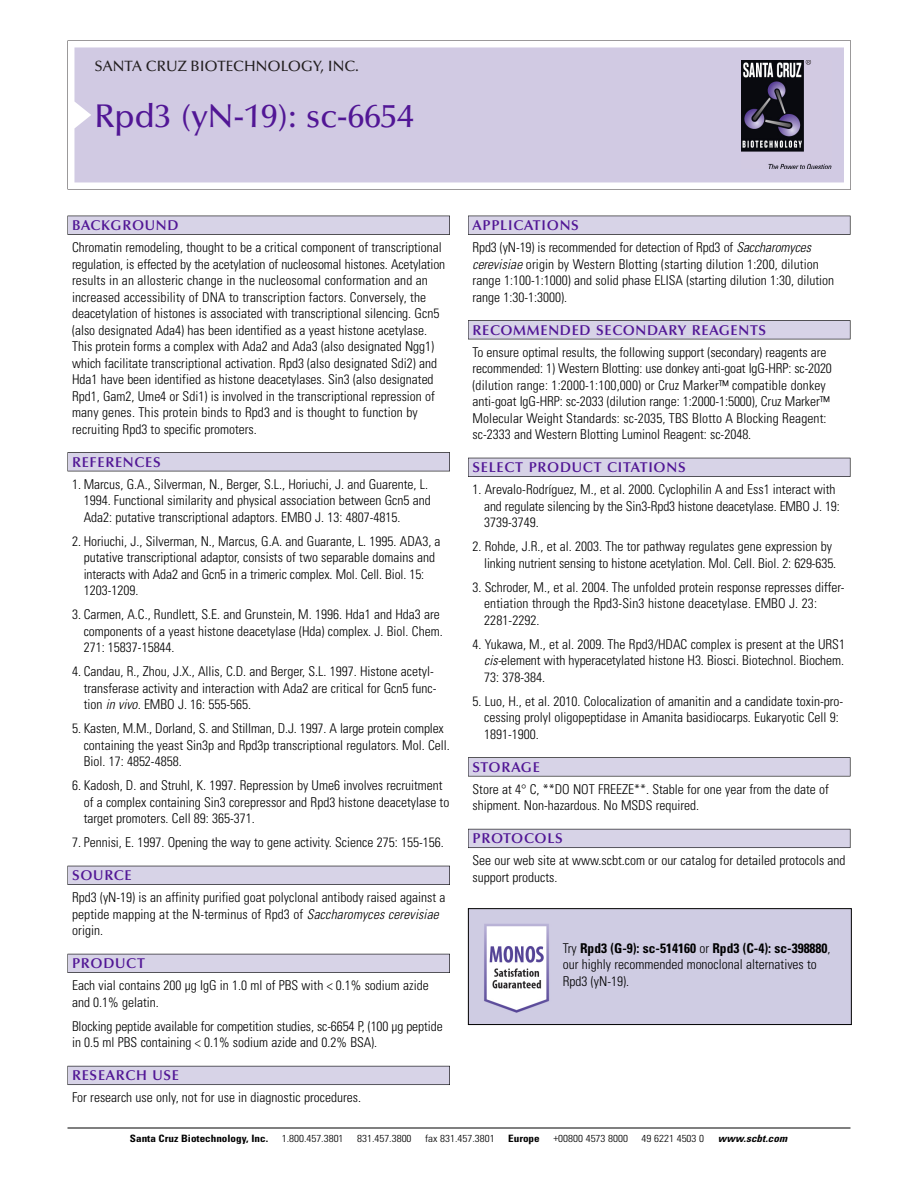
<style>
.page{position:relative;width:918px;height:1188px;background:#fff}
.page>*{position:absolute;margin:0;border:0;box-sizing:border-box;transform-origin:0 0}
.t1{font:500 33px "Optima";color:#511695}
.t2{font:500 15px "Optima";color:#231f20}
.t3{font:600 14.25px "Optima";letter-spacing:.05em;color:#511695}
.t4{font:300 condensed 13.5px/16.5px "Univers";color:#000}
.t5{font:300 condensed 10.2px "Univers";color:#000;scale:1.1 1}
.t6{font:700 condensed 10.2px "Univers";color:#000;scale:1.1 1}
.t7{font:italic 700 condensed 10.2px "Univers";letter-spacing:.005em;color:#000;scale:1.1 1}
.s1{font-style:italic}
.s2{font-weight:700}
</style>
<div class="page">
<svg style="left:68px;top:40px;width:783px;height:149px"></svg>
<div style="left:74px;top:47px;width:770px;height:135px;background:#d1cae3"></div>
<img style="left:741px;top:60px;width:90px;height:108px">
<div style="left:68px;top:216px;width:382px;height:19px;background:#525155"></div>
<div style="left:68px;top:216px;width:381px;height:18px;background:#d7d3e7"></div>
<div style="left:68px;top:452px;width:382px;height:19px;background:#525155"></div>
<div style="left:68px;top:453px;width:381px;height:18px;background:#d7d3e7"></div>
<div style="left:68px;top:866px;width:382px;height:19px;background:#525158"></div>
<div style="left:68px;top:866px;width:381px;height:18px;background:#d7d3e7"></div>
<div style="left:68px;top:954px;width:382px;height:19px;background:#54535a"></div>
<div style="left:68px;top:954px;width:381px;height:18px;background:#d7d3e7"></div>
<div style="left:68px;top:1066px;width:382px;height:19px;background:#5b5a62"></div>
<div style="left:68px;top:1066px;width:381px;height:18px;background:#d7d3e7"></div>
<div style="left:468px;top:216px;width:382px;height:19px;background:#525155"></div>
<div style="left:468px;top:216px;width:382px;height:18px;background:#d7d3e7"></div>
<div style="left:468px;top:320px;width:382px;height:19px;background:#525155"></div>
<div style="left:468px;top:321px;width:382px;height:18px;background:#d7d3e7"></div>
<div style="left:468px;top:458px;width:382px;height:19px;background:#525158"></div>
<div style="left:468px;top:458px;width:382px;height:18px;background:#d7d3e7"></div>
<div style="left:468px;top:757px;width:382px;height:19px;background:#575759"></div>
<div style="left:468px;top:758px;width:382px;height:18px;background:#d7d3e7"></div>
<div style="left:468px;top:829px;width:382px;height:19px;background:#5b5a62"></div>
<div style="left:468px;top:829px;width:382px;height:18px;background:#d7d3e7"></div>
<hr style="left:68px;top:1128px;width:782px;height:1px;background:#000">
<img style="left:470px;top:910px;width:380px;height:113px">
<div style="left:468px;top:908px;width:384px;height:117px;border:1px solid #000"></div>
<p class="t2" style="left:94px;top:61px;width:266px">SANTA CRUZ BIOTECHNOLOGY, INC.</p>
<h1 class="t1" style="left:94px;top:103px;width:321px">Rpd3 (yN-19): sc-6654</h1>
<p class="t3" style="left:72px;top:219px;width:108px">BACKGROUND</p>
<p class="t4" style="left:72px;top:240px;width:375px">Chromatin remodeling, thought to be a critical component of transcriptional regulation, is effected by the acetylation of nucleosomal histones. Acetylation results in an allosteric change in the nucleosomal conformation and an increased accessibility of DNA to transcription factors. Conversely, the deacetylation of histones is associated with transcriptional silencing. Gcn5 (also designated Ada4) has been identified as a yeast histone acetylase.<br>This protein forms a complex with Ada2 and Ada3 (also designated Ngg1) which facilitate transcriptional activation. Rpd3 (also designated Sdi2) and Hda1 have been identified as histone deacetylases. Sin3 (also designated Rpd1, Gam2, Ume4 or Sdi1) is involved in the transcriptional repression of many genes. This protein binds to Rpd3 and is thought to function by recruiting Rpd3 to specific promoters.</p>
<p class="t3" style="left:72px;top:456px;width:90px">REFERENCES</p>
<p class="t4" style="left:84px;top:477px;width:349px;text-indent:-12px">1. Marcus, G.A., Silverman, N., Berger, S.L., Horiuchi, J. and Guarente, L.<br>1994. Functional similarity and physical association between Gcn5 and<br>Ada2: putative transcriptional adaptors. EMBO J. 13: 4807-4815.</p>
<p class="t4" style="left:84px;top:534px;width:358px;text-indent:-12px">2. Horiuchi, J., Silverman, N., Marcus, G.A. and Guarante, L. 1995. ADA3, a putative transcriptional adaptor, consists of two separable domains and interacts with Ada2 and Gcn5 in a trimeric complex. Mol. Cell. Biol. 15:<br>1203-1209.</p>
<p class="t4" style="left:84px;top:607px;width:360px;text-indent:-12px">3. Carmen, A.C., Rundlett, S.E. and Grunstein, M. 1996. Hda1 and Hda3 are components of a yeast histone deacetylase (Hda) complex. J. Biol. Chem.<br>271: 15837-15844.</p>
<p class="t4" style="left:84px;top:664px;width:354px;text-indent:-12px">4. Candau, R., Zhou, J.X., Allis, C.D. and Berger, S.L. 1997. Histone acetyl&shy;transferase activity and interaction with Ada2 are critical for Gcn5 func&shy;tion <span class="s1">in vivo.</span> EMBO J. 16: 555-565.</p>
<p class="t4" style="left:84px;top:721px;width:368px;text-indent:-12px">5. Kasten, M.M., Dorland, S. and Stillman, D.J. 1997. A large protein complex containing the yeast Sin3p and Rpd3p transcriptional regulators. Mol. Cell.<br>Biol. 17: 4852-4858.</p>
<p class="t4" style="left:84px;top:778px;width:367px;text-indent:-12px">6. Kadosh, D. and Struhl, K. 1997. Repression by Ume6 involves recruitment of a complex containing Sin3 corepressor and Rpd3 histone deacetylase to target promoters. Cell 89: 365-371.</p>
<p class="t4" style="left:72px;top:835px;width:373px">7. Pennisi, E. 1997. Opening the way to gene activity. Science 275: 155-156.</p>
<p class="t3" style="left:72px;top:870px;width:61px">SOURCE</p>
<p class="t4" style="left:72px;top:890px;width:375px">Rpd3 (yN-19) is an affinity purified goat polyclonal antibody raised against a peptide mapping at the N-terminus of Rpd3 of <span class="s1">Saccharomyces cerevisiae </span>origin.</p>
<p class="t3" style="left:72px;top:958px;width:74px">PRODUCT</p>
<p class="t4" style="left:72px;top:978px;width:358px">Each vial contains 200 µg IgG in 1.0 ml of PBS with &lt; 0.1% sodium azide and 0.1% gelatin.</p>
<p class="t4" style="left:72px;top:1019px;width:372px">Blocking peptide available for competition studies, sc-6654 P, (100 µg peptide in 0.5 ml PBS containing &lt; 0.1% sodium azide and 0.2% BSA).</p>
<p class="t3" style="left:72px;top:1070px;width:109px">RESEARCH USE</p>
<p class="t4" style="left:72px;top:1090px;width:290px">For research use only, not for use in diagnostic procedures.</p>
<p class="t3" style="left:473px;top:219px;width:108px">APPLICATIONS</p>
<p class="t4" style="left:473px;top:240px;width:363px">Rpd3 (yN-19) is recommended for detection of Rpd3 of <span class="s1">Saccharomyces cerevisiae</span> origin by Western Blotting (starting dilution 1:200, dilution range 1:100-1:1000) and solid phase ELISA (starting dilution 1:30, dilution range 1:30-1:3000).</p>
<p class="t3" style="left:473px;top:324px;width:295px">RECOMMENDED SECONDARY REAGENTS</p>
<p class="t4" style="left:473px;top:345px;width:361px">To ensure optimal results, the following support (secondary) reagents are recommended: 1) Western Blotting: use donkey anti-goat IgG-HRP: sc-2020 (dilution range: 1:2000-1:100,000) or Cruz Marker™ compatible donkey anti-goat IgG-HRP: sc-2033 (dilution range: 1:2000-1:5000), Cruz Marker™ Molecular Weight Standards: sc-2035, TBS Blotto A Blocking Reagent: sc-2333 and Western Blotting Luminol Reagent: sc-2048.</p>
<p class="t3" style="left:473px;top:462px;width:215px">SELECT PRODUCT CITATIONS</p>
<p class="t4" style="left:484px;top:482px;width:357px;text-indent:-12px">1. Arevalo-Rodríguez, M., et al. 2000. Cyclophilin A and Ess1 interact with and regulate silencing by the Sin3-Rpd3 histone deacetylase. EMBO J. 19:<br>3739-3749.</p>
<p class="t4" style="left:484px;top:539px;width:354px;text-indent:-12px">2. Rohde, J.R., et al. 2003. The tor pathway regulates gene expression by linking nutrient sensing to histone acetylation. Mol. Cell. Biol. 2: 629-635.</p>
<p class="t4" style="left:484px;top:580px;width:362px;text-indent:-12px">3. Schroder, M., et al. 2004. The unfolded protein response represses differ&shy;entiation through the Rpd3-Sin3 histone deacetylase. EMBO J. 23:<br>2281-2292.</p>
<p class="t4" style="left:484px;top:637px;width:362px;text-align:justify;text-indent:-12px">4. Yukawa, M., et al. 2009. The Rpd3/HDAC complex is present at the URS1 <span class="s1">cis-</span>element with hyperacetylated histone H3. Biosci. Biotechnol. Biochem.<br>73: 378-384.</p>
<p class="t4" style="left:484px;top:694px;width:361px;text-indent:-12px">5. Luo, H., et al. 2010. Colocalization of amanitin and a candidate toxin-pro&shy;cessing prolyl oligopeptidase in Amanita basidiocarps. Eukaryotic Cell 9:<br>1891-1900.</p>
<p class="t3" style="left:473px;top:761px;width:69px">STORAGE</p>
<p class="t4" style="left:473px;top:782px;width:358px">Store at 4° C, **DO NOT FREEZE**. Stable for one year from the date of shipment. Non-hazardous. No MSDS required.</p>
<p class="t3" style="left:473px;top:833px;width:92px">PROTOCOLS</p>
<p class="t4" style="left:473px;top:853px;width:375px">See our web site at www.scbt.com or our catalog for detailed protocols and support products.</p>
<p class="t4" style="left:563px;top:941px;width:269px">Try <span class="s2">Rpd3 (G-9): sc-514160</span> or <span class="s2">Rpd3 (C-4): sc-398880</span>, our highly recommended monoclonal alternatives to<br>Rpd3 (yN-19).</p>
<p class="t6" style="left:130px;top:1135px;width:127px">Santa Cruz Biotechnology, Inc.</p>
<p class="t5" style="left:282px;top:1135px;width:58px">1.800.457.3801</p>
<p class="t5" style="left:357px;top:1135px;width:51px">831.457.3800</p>
<p class="t5" style="left:425px;top:1135px;width:65px">fax 831.457.3801</p>
<p class="t6" style="left:508px;top:1135px;width:30px">Europe</p>
<p class="t5" style="left:553px;top:1135px;width:69px">+00800 4573 8000</p>
<p class="t5" style="left:642px;top:1135px;width:58px">49 6221 4503 0</p>
<p class="t7" style="left:718px;top:1135px;width:64px">www.scbt.com</p>
</div>
